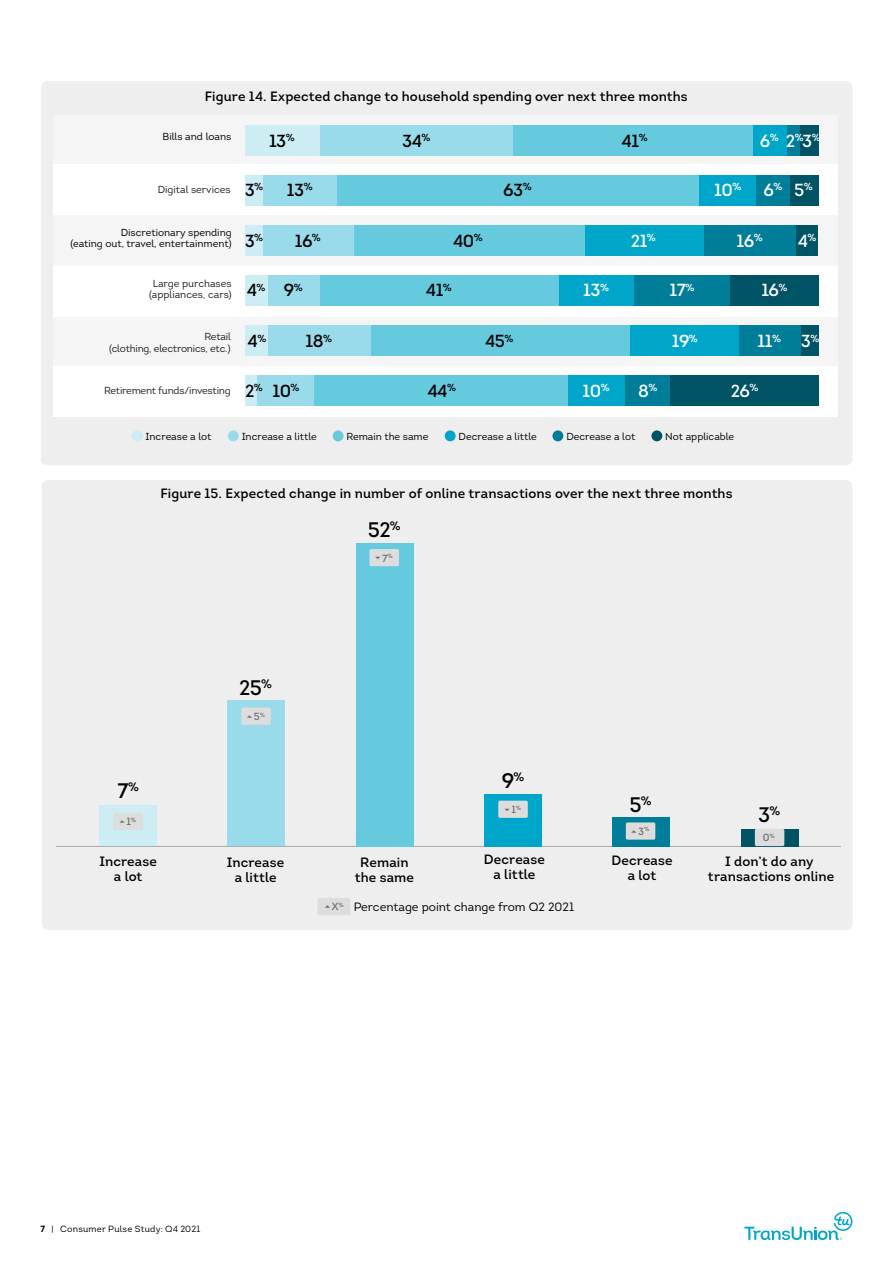
<style>
.page{position:relative;width:893px;height:1263px;background:#fff}
.page>*{position:absolute;margin:0;border:0;box-sizing:border-box;transform-origin:0 0}
.t1{font:600 21px "Intro";color:#000}
.t2{font:600 17.4px "Intro";letter-spacing:-.03em;color:#000}
.t3{font:600 17.4px "Intro";letter-spacing:-.03em;color:#fff}
.t4{font:600 13.5px/15px "Intro";letter-spacing:.01em;color:#000;text-align:center}
.t5{font:12px "Intro";color:#000}
.t6{font:600 10.35px "Intro";color:#707070}
.t7{font:10.2px/11.7px "Intro";color:#000;text-align:right}
.t8{font:10.2px/11.7px "Intro";letter-spacing:-.02em;color:#231f20;text-align:right}
.t9{font:10.2px/11.7px "Intro";color:#231f20;text-align:center}
.t10{font:9px "Intro";letter-spacing:.02em;color:#000}
.t11{font:600 6px "Intro";color:#707070}
.s1{font-weight:700}
</style>
<div class="page">
<svg style="left:744px;top:1212px;width:108px;height:28px"></svg>
<div style="left:41px;top:81px;width:811px;height:384px;background:#eee;border-radius:7px"></div>
<div style="left:54px;top:115px;width:784px;height:49px;background:#f5f5f5"></div>
<div style="left:54px;top:215px;width:784px;height:51px;background:#f5f5f5"></div>
<div style="left:54px;top:164px;width:784px;height:51px;background:#fff"></div>
<div style="left:54px;top:316px;width:784px;height:51px;background:#f5f5f5"></div>
<div style="left:54px;top:266px;width:784px;height:50px;background:#fff"></div>
<div style="left:54px;top:366px;width:784px;height:51px;background:#fff"></div>
<div style="left:132px;top:430px;width:11px;height:11px;background:#ccedf4;border-radius:50%"></div>
<div style="left:228px;top:430px;width:11px;height:11px;background:#99dbea;border-radius:50%"></div>
<div style="left:333px;top:430px;width:10px;height:11px;background:#66cadf;border-radius:50%"></div>
<div style="left:445px;top:430px;width:11px;height:11px;background:#00a6ca;border-radius:50%"></div>
<div style="left:552px;top:430px;width:11px;height:11px;background:#007d98;border-radius:50%"></div>
<div style="left:651px;top:430px;width:11px;height:11px;background:#005365;border-radius:50%"></div>
<div style="left:800px;top:125px;width:18px;height:31px;background:#005365"></div>
<div style="left:790px;top:175px;width:28px;height:31px;background:#005365"></div>
<div style="left:796px;top:225px;width:22px;height:31px;background:#005365"></div>
<div style="left:727px;top:275px;width:91px;height:31px;background:#005365"></div>
<div style="left:801px;top:325px;width:17px;height:31px;background:#005365"></div>
<div style="left:670px;top:375px;width:148px;height:31px;background:#005365"></div>
<div style="left:787px;top:125px;width:13px;height:31px;background:#007d98"></div>
<div style="left:756px;top:175px;width:34px;height:31px;background:#007d98"></div>
<div style="left:704px;top:225px;width:92px;height:31px;background:#007d98"></div>
<div style="left:633px;top:275px;width:97px;height:31px;background:#007d98"></div>
<div style="left:738px;top:325px;width:63px;height:31px;background:#007d98"></div>
<div style="left:624px;top:375px;width:46px;height:31px;background:#007d98"></div>
<div style="left:753px;top:125px;width:34px;height:31px;background:#00a6ca"></div>
<div style="left:699px;top:175px;width:57px;height:31px;background:#00a6ca"></div>
<div style="left:585px;top:225px;width:119px;height:31px;background:#00a6ca"></div>
<div style="left:559px;top:275px;width:74px;height:31px;background:#00a6ca"></div>
<div style="left:630px;top:325px;width:108px;height:31px;background:#00a6ca"></div>
<div style="left:567px;top:375px;width:57px;height:31px;background:#00a6ca"></div>
<div style="left:513px;top:125px;width:240px;height:31px;background:#66cadf"></div>
<div style="left:336px;top:175px;width:363px;height:31px;background:#66cadf"></div>
<div style="left:354px;top:225px;width:231px;height:31px;background:#66cadf"></div>
<div style="left:319px;top:275px;width:240px;height:31px;background:#66cadf"></div>
<div style="left:371px;top:325px;width:259px;height:31px;background:#66cadf"></div>
<div style="left:314px;top:375px;width:253px;height:31px;background:#66cadf"></div>
<div style="left:319px;top:125px;width:194px;height:31px;background:#99dbea"></div>
<div style="left:262px;top:175px;width:74px;height:31px;background:#99dbea"></div>
<div style="left:262px;top:225px;width:92px;height:31px;background:#99dbea"></div>
<div style="left:268px;top:275px;width:51px;height:31px;background:#99dbea"></div>
<div style="left:268px;top:325px;width:103px;height:31px;background:#99dbea"></div>
<div style="left:257px;top:375px;width:57px;height:31px;background:#99dbea"></div>
<div style="left:245px;top:125px;width:74px;height:31px;background:#ccedf4"></div>
<div style="left:245px;top:175px;width:17px;height:31px;background:#ccedf4"></div>
<div style="left:245px;top:225px;width:17px;height:31px;background:#ccedf4"></div>
<div style="left:245px;top:275px;width:23px;height:31px;background:#ccedf4"></div>
<div style="left:245px;top:325px;width:23px;height:31px;background:#ccedf4"></div>
<div style="left:245px;top:375px;width:12px;height:31px;background:#ccedf4"></div>
<div style="left:42px;top:480px;width:810px;height:450px;background:#eee;border-radius:7px"></div>
<hr style="left:56px;top:846px;width:784px;height:1px;background:#a9a9a9">
<div style="left:741px;top:829px;width:57px;height:17px;background:#005365"></div>
<div style="left:612px;top:817px;width:58px;height:29px;background:#007d98"></div>
<div style="left:484px;top:794px;width:58px;height:52px;background:#00a6ca"></div>
<div style="left:356px;top:543px;width:58px;height:303px;background:#66cadf"></div>
<div style="left:228px;top:700px;width:57px;height:146px;background:#99dbea"></div>
<div style="left:99px;top:805px;width:58px;height:41px;background:#ccedf4"></div>
<div style="left:318px;top:898px;width:32px;height:17px;background:#ddd;border-radius:2px"></div>
<div style="left:369px;top:549px;width:30px;height:17px;background:#ddd;border-radius:2px"></div>
<div style="left:498px;top:801px;width:30px;height:17px;background:#ddd;border-radius:2px"></div>
<div style="left:626px;top:822px;width:29px;height:18px;background:#ddd;border-radius:2px"></div>
<div style="left:755px;top:829px;width:29px;height:17px;background:#ddd;border-radius:2px"></div>
<div style="left:241px;top:707px;width:30px;height:18px;background:#ddd;border-radius:2px"></div>
<div style="left:113px;top:813px;width:30px;height:17px;background:#ddd;border-radius:2px"></div>
<p class="t4" style="left:205px;top:88px;width:484px">Figure 14. Expected change to household spending over next three months</p>
<p class="t7" style="left:163px;top:131px;width:70px">Bills and loans</p>
<p class="t2" style="left:269px;top:130px;width:27px">13<sup>%</sup></p>
<p class="t2" style="left:402px;top:130px;width:30px">34<sup>%</sup></p>
<p class="t3" style="left:760px;top:130px;width:62px">6<sup>%</sup> 2<sup>%</sup>3<sup>%</sup></p>
<p class="t2" style="left:622px;top:130px;width:28px">41<sup>%</sup></p>
<p class="t9" style="left:158px;top:183px;width:74px">Digital services</p>
<p class="t7" style="left:70px;top:226px;width:163px">Discretionary spending<br>(eating out, travel, entertainment)</p>
<p class="t9" style="left:149px;top:277px;width:84px">Large purchases (appliances, cars)</p>
<p class="t8" style="left:109px;top:330px;width:123px">Retail<br>(clothing, electronics, etc.)</p>
<p class="t8" style="left:104px;top:384px;width:128px">Retirement funds/investing</p>
<p class="t2" style="left:245px;top:179px;width:20px">3<sup>%</sup></p>
<p class="t2" style="left:287px;top:179px;width:27px">13<sup>%</sup></p>
<p class="t3" style="left:714px;top:179px;width:29px">10<sup>%</sup></p>
<p class="t3" style="left:763px;top:179px;width:51px">6<sup>%</sup> 5<sup>%</sup></p>
<p class="t2" style="left:503px;top:179px;width:30px">63<sup>%</sup></p>
<p class="t2" style="left:245px;top:230px;width:20px">3<sup>%</sup></p>
<p class="t2" style="left:295px;top:230px;width:28px">16<sup>%</sup></p>
<p class="t3" style="left:631px;top:230px;width:27px">21<sup>%</sup></p>
<p class="t3" style="left:737px;top:230px;width:28px">16<sup>%</sup></p>
<p class="t3" style="left:798px;top:230px;width:20px">4<sup>%</sup></p>
<p class="t2" style="left:453px;top:230px;width:31px">40<sup>%</sup></p>
<p class="t2" style="left:247px;top:279px;width:57px">4<sup>%</sup> 9<sup>%</sup></p>
<p class="t3" style="left:583px;top:279px;width:27px">13<sup>%</sup></p>
<p class="t3" style="left:669px;top:279px;width:26px">17<sup>%</sup></p>
<p class="t3" style="left:761px;top:279px;width:28px">16<sup>%</sup></p>
<p class="t2" style="left:426px;top:279px;width:28px">41<sup>%</sup></p>
<p class="t2" style="left:247px;top:330px;width:20px">4<sup>%</sup></p>
<p class="t2" style="left:306px;top:330px;width:28px">18<sup>%</sup></p>
<p class="t3" style="left:672px;top:330px;width:28px">19<sup>%</sup></p>
<p class="t3" style="left:758px;top:330px;width:63px">11<sup>%</sup> 3<sup>%</sup></p>
<p class="t2" style="left:485px;top:330px;width:30px">45<sup>%</sup></p>
<p class="t2" style="left:245px;top:380px;width:56px">2<sup>%</sup> 10<sup>%</sup></p>
<p class="t3" style="left:582px;top:380px;width:29px">10<sup>%</sup></p>
<p class="t3" style="left:638px;top:380px;width:21px">8<sup>%</sup></p>
<p class="t3" style="left:731px;top:380px;width:29px">26<sup>%</sup></p>
<p class="t2" style="left:427px;top:380px;width:30px">44<sup>%</sup></p>
<p class="t7" style="left:146px;top:430px;width:67px">Increase a lot</p>
<p class="t7" style="left:242px;top:430px;width:77px">Increase a little</p>
<p class="t7" style="left:346px;top:430px;width:83px">Remain the same</p>
<p class="t7" style="left:459px;top:430px;width:80px">Decrease a little</p>
<p class="t7" style="left:566px;top:430px;width:71px">Decrease a lot</p>
<p class="t7" style="left:665px;top:430px;width:70px">Not applicable</p>
<p class="t4" style="left:160px;top:485px;width:574px">Figure 15. Expected change in number of online transactions over the next three months</p>
<h1 class="t1" style="left:368px;top:517px;width:34px">52<sup>%</sup></h1>
<h1 class="t1" style="left:118px;top:778px;width:23px">7<sup>%</sup></h1>
<p class="t6" style="left:127px;top:815px;width:11px">1<sup>%</sup></p>
<h1 class="t1" style="left:239px;top:674px;width:34px">25<sup>%</sup></h1>
<p class="t6" style="left:254px;top:710px;width:13px">5<sup>%</sup></p>
<p class="t6" style="left:382px;top:551px;width:12px">7<sup>%</sup></p>
<h1 class="t1" style="left:502px;top:767px;width:24px">9<sup>%</sup></h1>
<p class="t6" style="left:511px;top:803px;width:11px">1<sup>%</sup></p>
<h1 class="t1" style="left:629px;top:791px;width:24px">5<sup>%</sup></h1>
<p class="t6" style="left:638px;top:825px;width:13px">3<sup>%</sup></p>
<h1 class="t1" style="left:758px;top:802px;width:24px">3<sup>%</sup></h1>
<p class="t6" style="left:763px;top:831px;width:13px">0<sup>%</sup></p>
<p class="t4" style="left:99px;top:854px;width:59px">Increase a lot</p>
<p class="t4" style="left:227px;top:854px;width:59px">Increase a little</p>
<p class="t4" style="left:355px;top:854px;width:61px">Remain the same</p>
<p class="t4" style="left:484px;top:852px;width:63px">Decrease a little</p>
<p class="t4" style="left:611px;top:853px;width:63px">Decrease a lot</p>
<p class="t4" style="left:708px;top:853px;width:128px">I don’t do any transactions online</p>
<p class="t10" style="left:40px;top:1224px;width:161px"><span class="s1">7</span> | Consumer Pulse Study: Q4 2021</p>
<p class="t6" style="left:332px;top:900px;width:8px">X</p>
<p class="t5" style="left:354px;top:899px;width:222px">Percentage point change from Q2 2021</p>
<p class="t11" style="left:338px;top:901px;width:7px">%</p>
</div>
